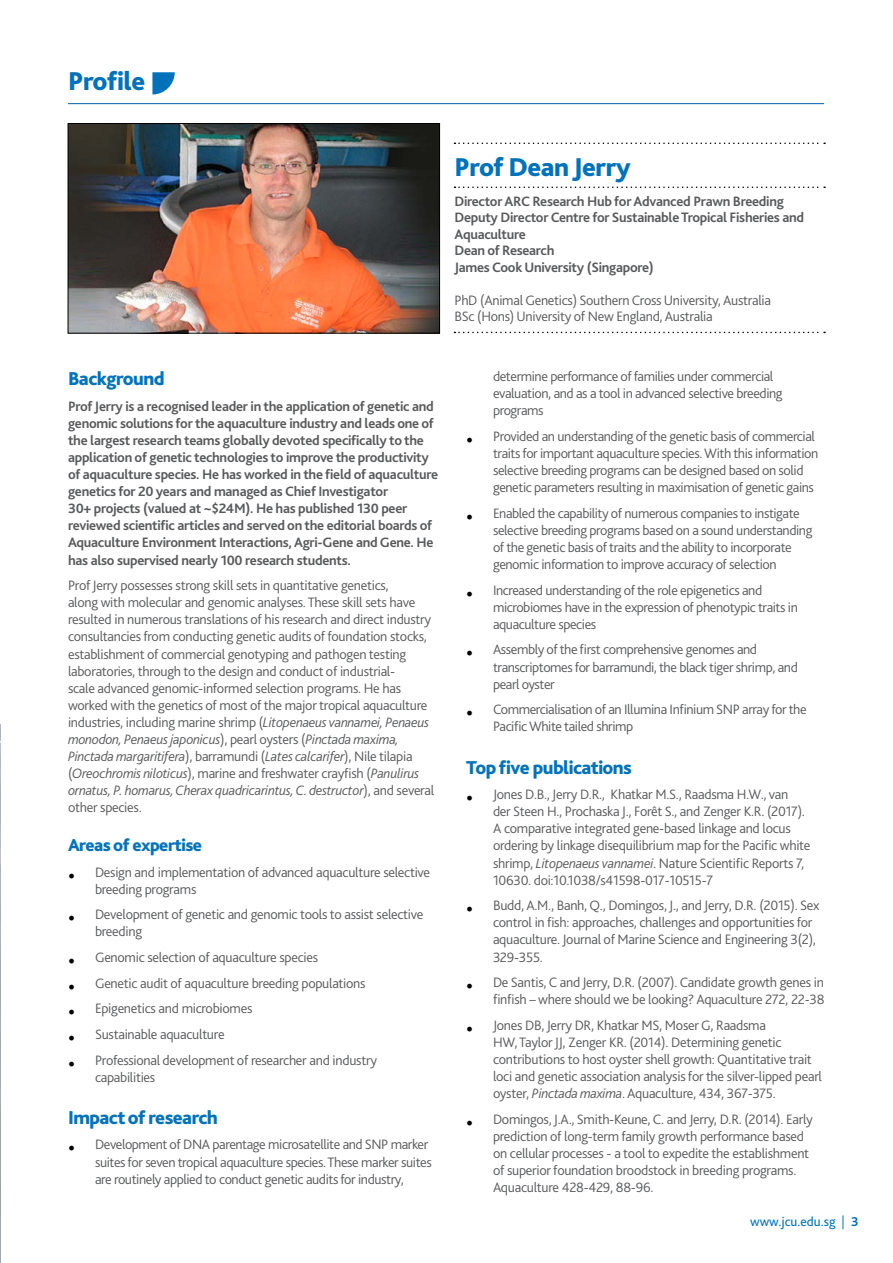
<style>
.page{position:relative;width:893px;height:1263px;background:#fff}
.page>*{position:absolute;margin:0;border:0;box-sizing:border-box;transform-origin:0 0}
.t1{font:800 27px "Bliss 2";letter-spacing:-.02em;color:#0072bc}
.t2{font:800 19.5px "Bliss 2";letter-spacing:-.03em;color:#0072bc}
.t3{font:800 18px "Bliss 2";letter-spacing:-.03em;color:#0072bc}
.t4{font:300 14.25px/17.1px "Bliss 2";letter-spacing:-.02em;color:#58595b}
.t5{font:700 14.25px/17.1px "Bliss 2";letter-spacing:-.02em;color:#58595b}
.t6{font:13.5px "Bliss 2";color:#0072bc}
.s1{font-style:italic}
.s2{font-family:"Minion Pro";font-weight:400;font-size:18px;color:#000}
.s3{font-weight:300}
.s4{font-weight:700}
</style>
<div class="page">
<img style="left:0;top:769px;width:1px;height:494px">
<svg style="left:0;top:104px;width:94px;height:665px"></svg>
<img style="left:70px;top:125px;width:368px;height:206px">
<div style="left:68px;top:123px;width:372px;height:210px;border:1px solid #000"></div>
<svg style="left:152px;top:72px;width:23px;height:23px"></svg>
<hr style="left:68px;top:103px;width:756px;height:1px;background:#0061af">
<svg style="left:454px;top:187px;width:371px;height:1px"></svg>
<svg style="left:454px;top:143px;width:371px;height:1px"></svg>
<svg style="left:454px;top:332px;width:371px;height:1px"></svg>
<h1 class="t1" style="left:68px;top:64px;width:79px">Profile</h1>
<h1 class="t1" style="left:454px;top:151px;width:178px">Prof Dean Jerry</h1>
<p class="t5" style="left:454px;top:193px;width:351px;line-height:16.5px">Director ARC Research Hub for Advanced Prawn Breeding Deputy Director Centre for Sustainable Tropical Fisheries and Aquaculture<br>Dean of Research<br>James Cook University (Singapore)</p>
<p class="t4" style="left:454px;top:291px;width:318px;line-height:16.5px">PhD (Animal Genetics) Southern Cross University, Australia<br>BSc (Hons) University of New England, Australia</p>
<h2 class="t2" style="left:68px;top:366px;width:98px">Background</h2>
<p class="t5" style="left:68px;top:397px;width:372px">Prof Jerry is a recognised leader in the application of genetic and genomic solutions for the aquaculture industry and leads one of the largest research teams globally devoted specifically to the application of genetic technologies to improve the productivity of aquaculture species. He has worked in the field of aquaculture genetics for 20 years and managed as Chief Investigator<br>30+ projects (valued at ~$24M). He has published 130 peer reviewed scientific articles and served on the editorial boards of Aquaculture Environment Interactions, Agri-Gene and Gene. He has also supervised nearly 100 research students.</p>
<p class="t4" style="left:68px;top:577px;width:368px">Prof Jerry possesses strong skill sets in quantitative genetics,<br>along with molecular and genomic analyses. These skill sets have resulted in numerous translations of his research and direct industry consultancies from conducting genetic audits of foundation stocks, establishment of commercial genotyping and pathogen testing laboratories, through to the design and conduct of industrial-<br>scale advanced genomic-informed selection programs. He has worked with the genetics of most of the major tropical aquaculture industries, including marine shrimp (<span class="s1">Litopenaeus vannamei, Penaeus monodon, Penaeus japonicus</span>), pearl oysters (<span class="s1">Pinctada maxima, Pinctada margaritifera</span>), barramundi (<span class="s1">Lates calcarifer</span>), Nile tilapia (<span class="s1">Oreochromis niloticus</span>), marine and freshwater crayfish (<span class="s1">Panulirus ornatus, P. homarus, Cherax quadricarintus, C. destructor</span>), and several other species.</p>
<p class="t3" style="left:68px;top:834px;width:136px">Areas of expertise</p>
<p class="t4" style="left:95px;top:863px;width:337px;text-indent:-27px"><span class="s2">•</span> Design and implementation of advanced aquaculture selective breeding programs</p>
<p class="t4" style="left:95px;top:906px;width:330px;text-indent:-27px"><span class="s2">•</span> Development of genetic and genomic tools to assist selective breeding</p>
<p class="t4" style="left:68px;top:949px;width:252px"><span class="s2">•</span> Genomic selection of aquaculture species</p>
<p class="t4" style="left:68px;top:974px;width:299px"><span class="s2">•</span> Genetic audit of aquaculture breeding populations</p>
<p class="t4" style="left:68px;top:1000px;width:186px"><span class="s2">•</span> Epigenetics and microbiomes</p>
<p class="t4" style="left:68px;top:1025px;width:158px"><span class="s2">•</span> Sustainable aquaculture</p>
<p class="t4" style="left:95px;top:1051px;width:283px;text-indent:-27px"><span class="s2">•</span> Professional development of researcher and industry capabilities</p>
<h2 class="t2" style="left:68px;top:1105px;width:151px">Impact of research</h2>
<p class="t4" style="left:95px;top:1136px;width:338px;text-indent:-27px"><span class="s2">•</span> Development of DNA parentage microsatellite and SNP marker suites for seven tropical aquaculture species. These marker suites are routinely applied to conduct genetic audits for industry,</p>
<p class="t4" style="left:493px;top:368px;width:291px">determine performance of families under commercial evaluation, and as a tool in advanced selective breeding programs</p>
<p class="t4" style="left:493px;top:427px;width:327px;text-indent:-27px"><span class="s2">•</span> Provided an understanding of the genetic basis of commercial traits for important aquaculture species. With this information selective breeding programs can be designed based on solid genetic parameters resulting in maximisation of genetic gains</p>
<p class="t4" style="left:493px;top:504px;width:321px;text-indent:-27px"><span class="s2">•</span> Enabled the capability of numerous companies to instigate selective breeding programs based on a sound understanding of the genetic basis of traits and the ability to incorporate genomic information to improve accuracy of selection</p>
<p class="t4" style="left:493px;top:581px;width:306px;text-indent:-27px"><span class="s2">•</span> Increased understanding of the role epigenetics and microbiomes have in the expression of phenotypic traits in aquaculture species</p>
<p class="t4" style="left:493px;top:641px;width:306px;text-indent:-27px"><span class="s2">•</span> Assembly of the first comprehensive genomes and transcriptomes for barramundi, the black tiger shrimp, and pearl oyster</p>
<p class="t4" style="left:493px;top:701px;width:315px;text-indent:-27px"><span class="s2">•</span> Commercialisation of an Illumina Infinium SNP array for the<br>Pacific White tailed shrimp</p>
<h2 class="t2" style="left:466px;top:755px;width:167px">Top five publications</h2>
<p class="t4" style="left:493px;top:786px;width:319px;text-indent:-27px"><span class="s2">•</span> Jones D.B., Jerry D.R., Khatkar M.S., Raadsma H.W., van<br>der Steen H., Prochaska J., Forêt S., and Zenger K.R. (2017).<br>A comparative integrated gene-based linkage and locus ordering by linkage disequilibrium map for the Pacific white shrimp, <span class="s1">Litopenaeus vannamei</span>. Nature Scientific Reports 7, 10630. doi:10.1038/s41598-017-10515-7</p>
<p class="t4" style="left:493px;top:897px;width:328px;text-indent:-27px"><span class="s2">•</span> Budd, A.M., Banh, Q., Domingos, J., and Jerry, D.R. (2015). Sex control in fish: approaches, challenges and opportunities for aquaculture. Journal of Marine Science and Engineering 3(2), 329-355.</p>
<p class="t4" style="left:466px;top:974px;width:360px;text-align:right"><span class="s2">•</span> De Santis, C and Jerry, D.R. (2007). Candidate growth genes in finfish – where should we be looking? Aquaculture 272, 22-38</p>
<p class="t4" style="left:493px;top:1016px;width:331px;text-indent:-27px"><span class="s2">•</span> Jones DB, Jerry DR, Khatkar MS, Moser G, Raadsma<br>HW, Taylor JJ, Zenger KR. (2014). Determining genetic contributions to host oyster shell growth: Quantitative trait loci and genetic association analysis for the silver-lipped pearl oyster, <span class="s1">Pinctada maxima</span>. Aquaculture, 434, 367-375.</p>
<p class="t4" style="left:493px;top:1110px;width:321px;text-indent:-27px"><span class="s2">•</span> Domingos, J.A., Smith-Keune, C. and Jerry, D.R. (2014). Early prediction of long-term family growth performance based on cellular processes - a tool to expedite the establishment of superior foundation broodstock in breeding programs.<br>Aquaculture 428-429, 88-96.</p>
<p class="t6" style="left:750px;top:1213px;width:110px">www.jcu.edu.sg <span class="s3">|</span> <span class="s4">3</span></p>
</div>
